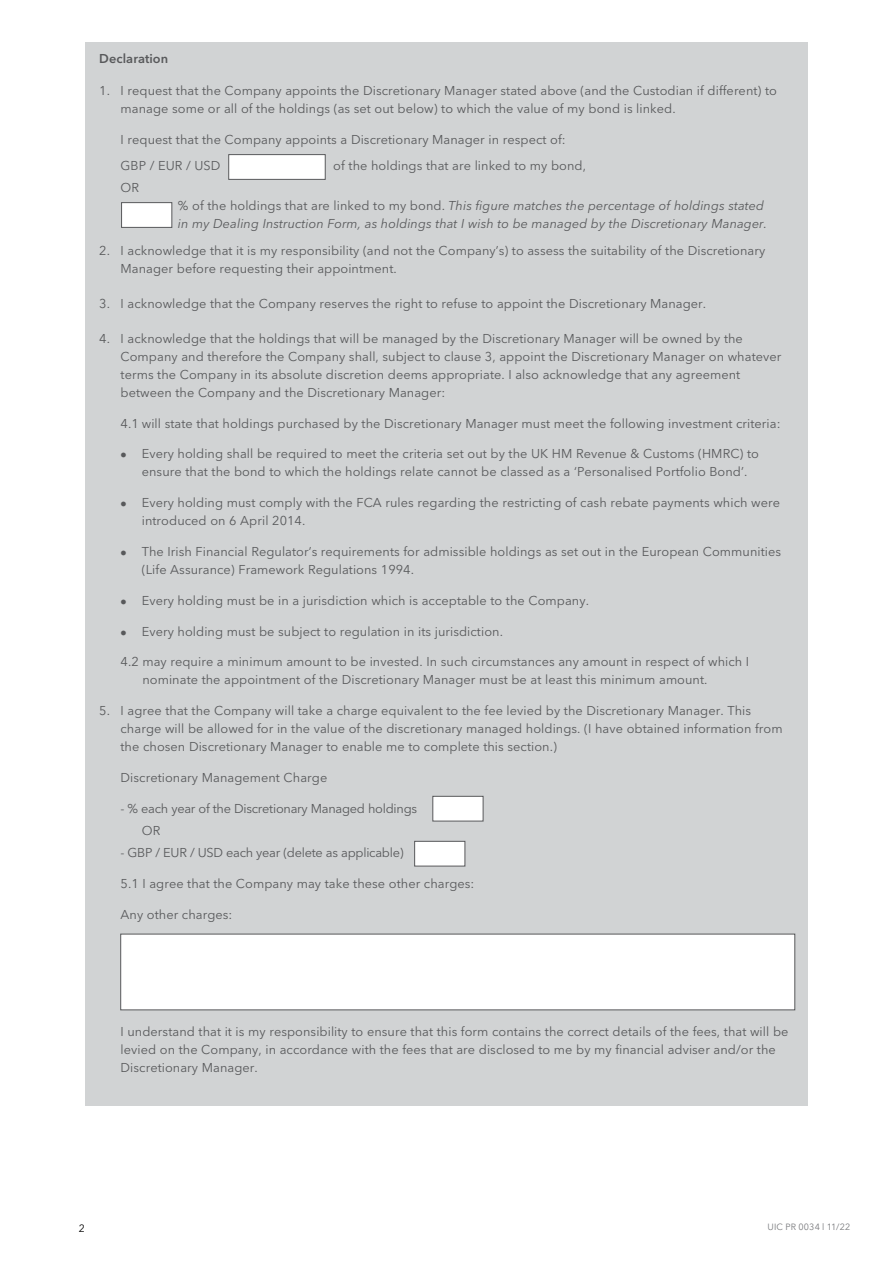
<style>
.page{position:relative;width:893px;height:1263px;background:#fff}
.page>*{position:absolute;margin:0;border:0;box-sizing:border-box;transform-origin:0 0}
.t1{font:12.75px/18px "Avenir Next LT Pro";letter-spacing:.005em;color:#58595b}
.t2{font:italic 12.75px/18px "Avenir Next LT Pro";letter-spacing:.005em;color:#58595b}
.t3{font:12.75px/22.2px "Avenir Next LT Pro";letter-spacing:-.02em;color:#58595b}
.t4{font:600 12.75px "Avenir Next LT Pro";letter-spacing:.005em;color:#58595b}
.t5{font:10.5px "Avenir Next LT Pro";color:#000}
.t6{font:9px "Avenir Next LT Pro";letter-spacing:.02em;color:#77787b}
.s1{font-style:normal}
</style>
<div class="page">
<div style="left:85px;top:43px;width:723px;height:1063px;background:#d1d3d4"></div>
<div style="left:414px;top:841px;width:51px;height:25px;background:#fff;border:1px solid #58595b"></div>
<div style="left:432px;top:796px;width:51px;height:25px;background:#fff;border:1px solid #58595b"></div>
<div style="left:120px;top:934px;width:675px;height:76px;background:#fff"></div>
<div style="left:121px;top:202px;width:51px;height:26px;background:#fff;border:1px solid #58595b"></div>
<div style="left:228px;top:154px;width:98px;height:26px;background:#fff;border:1px solid #58595b"></div>
<p class="t4" style="left:99px;top:50px;width:70px">Declaration</p>
<p class="t1" style="left:121px;top:81px;width:658px;text-indent:-21px">1. I request that the Company appoints the Discretionary Manager stated above (and the Custodian if different) to manage some or all of the holdings (as set out below) to which the value of my bond is linked.</p>
<p class="t1" style="left:121px;top:126px;width:447px;line-height:26.5px">I request that the Company appoints a Discretionary Manager in respect of:<br>GBP / EUR / USD</p>
<p class="t1" style="left:333px;top:157px;width:254px">of the holdings that are linked to my bond,</p>
<p class="t1" style="left:121px;top:179px;width:20px">OR</p>
<p class="t2" style="left:178px;top:197px;width:591px"><span class="s1">% of the holdings that are linked to my bond.</span> This figure matches the percentage of holdings stated in my Dealing Instruction Form, as holdings that I wish to be managed by the Discretionary Manager.</p>
<p class="t1" style="left:121px;top:241px;width:646px;text-indent:-21px">2. I acknowledge that it is my responsibility (and not the Company’s) to assess the suitability of the Discretionary<br>Manager before requesting their appointment.</p>
<p class="t1" style="left:99px;top:295px;width:608px">3. I acknowledge that the Company reserves the right to refuse to appoint the Discretionary Manager.</p>
<p class="t1" style="left:121px;top:330px;width:662px;text-indent:-21px">4. I acknowledge that the holdings that will be managed by the Discretionary Manager will be owned by the Company and therefore the Company shall, subject to clause 3, appoint the Discretionary Manager on whatever terms the Company in its absolute discretion deems appropriate. I also acknowledge that any agreement between the Company and the Discretionary Manager:</p>
<p class="t1" style="left:121px;top:414px;width:661px">4.1 will state that holdings purchased by the Discretionary Manager must meet the following investment criteria:</p>
<p class="t1" style="left:142px;top:445px;width:619px;text-indent:-21px">● Every holding shall be required to meet the criteria set out by the UK HM Revenue &amp; Customs (HMRC) to ensure that the bond to which the holdings relate cannot be classed as a ‘Personalised Portfolio Bond’.</p>
<p class="t1" style="left:142px;top:494px;width:640px;text-indent:-21px">● Every holding must comply with the FCA rules regarding the restricting of cash rebate payments which were introduced on 6 April 2014.</p>
<p class="t1" style="left:142px;top:543px;width:641px;text-indent:-21px">● The Irish Financial Regulator’s requirements for admissible holdings as set out in the European Communities (Life Assurance) Framework Regulations 1994.</p>
<p class="t1" style="left:121px;top:591px;width:470px">● Every holding must be in a jurisdiction which is acceptable to the Company.</p>
<p class="t1" style="left:121px;top:622px;width:384px">● Every holding must be subject to regulation in its jurisdiction.</p>
<p class="t1" style="left:142px;top:653px;width:608px;text-indent:-22px">4.2 may require a minimum amount to be invested. In such circumstances any amount in respect of which I nominate the appointment of the Discretionary Manager must be at least this minimum amount.</p>
<p class="t1" style="left:121px;top:702px;width:664px;text-indent:-21px">5. I agree that the Company will take a charge equivalent to the fee levied by the Discretionary Manager. This charge will be allowed for in the value of the discretionary managed holdings. (I have obtained information from the chosen Discretionary Manager to enable me to complete this section.)</p>
<p class="t1" style="left:121px;top:768px;width:208px">Discretionary Management Charge</p>
<p class="t3" style="left:142px;top:797px;width:277px;text-indent:-21px">- % each year of the Discretionary Managed holdings<br>OR</p>
<p class="t3" style="left:121px;top:841px;width:285px">- GBP / EUR / USD each year (delete as applicable)</p>
<p class="t1" style="left:121px;top:874px;width:355px">5.1 I agree that the Company may take these other charges:</p>
<p class="t1" style="left:121px;top:905px;width:113px">Any other charges:</p>
<p class="t1" style="left:121px;top:1023px;width:669px">I understand that it is my responsibility to ensure that this form contains the correct details of the fees, that will be levied on the Company, in accordance with the fees that are disclosed to me by my financial adviser and/or the<br>Discretionary Manager.</p>
<p class="t5" style="left:79px;top:1222px;width:8px">2</p>
<p class="t6" style="left:767px;top:1221px;width:85px">UIC PR 0034 l 11/22</p>
</div>
